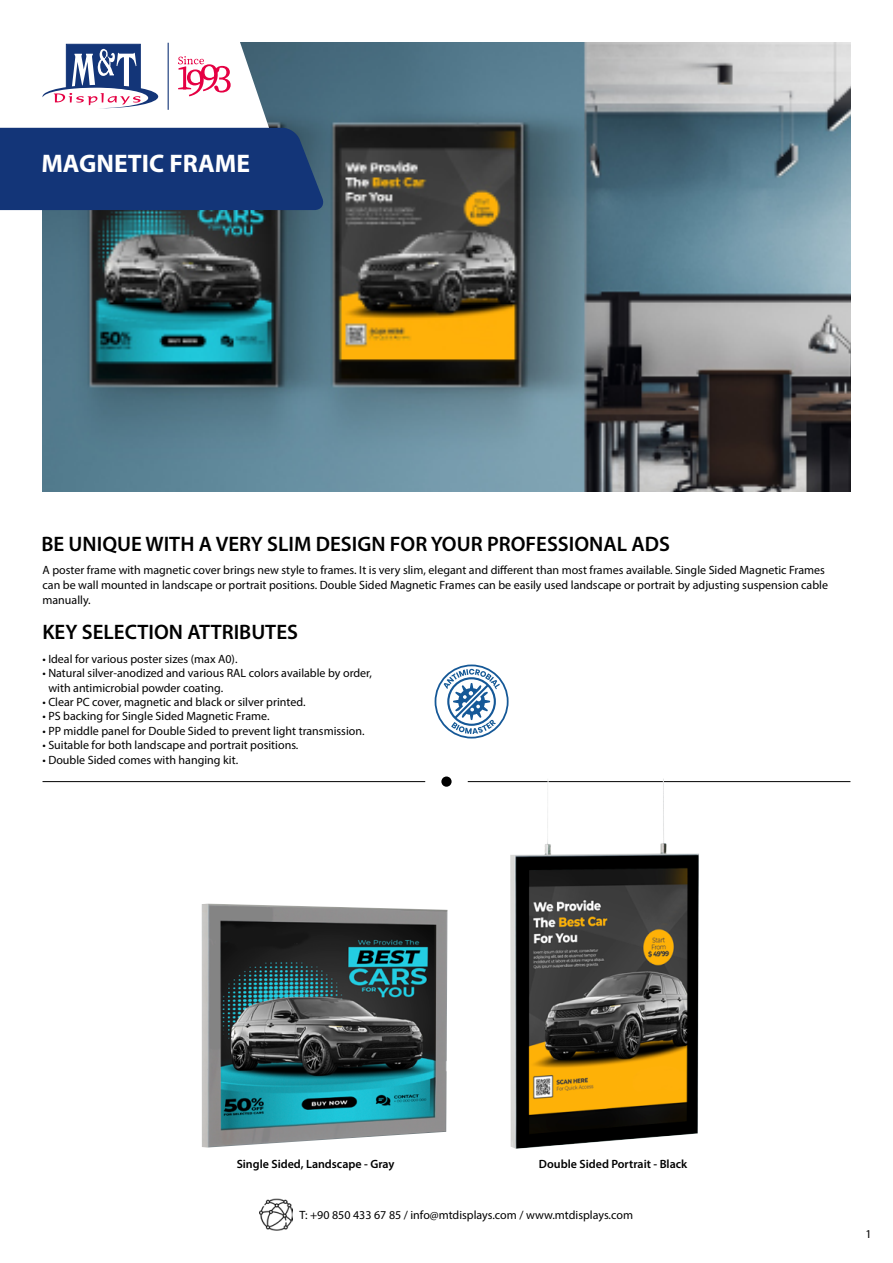
<style>
.page{position:relative;width:893px;height:1263px;background:#fff}
.page>*{position:absolute;margin:0;border:0;box-sizing:border-box;transform-origin:0 0}
.t1{font:700 25.5px "Myriad Pro";color:#fff}
.t2{font:600 21px "Myriad Pro";color:#000}
.t3{font:12px/15px "Myriad Pro";color:#000}
.t4{font:600 12px "Myriad Pro";color:#000}
</style>
<div class="page">
<img style="left:260px;top:1198px;width:33px;height:33px">
<hr style="left:43px;top:781px;width:382px;height:1px;background:#000">
<hr style="left:468px;top:781px;width:382px;height:1px;background:#000">
<div style="left:441px;top:776px;width:11px;height:11px;background:#000;border-radius:50%"></div>
<svg style="left:435px;top:664px;width:74px;height:74px"></svg>
<img style="left:202px;top:904px;width:245px;height:243px">
<img style="left:510px;top:779px;width:189px;height:370px">
<img style="left:43px;top:43px;width:807px;height:448px">
<svg style="left:0;top:42px;width:325px;height:168px"></svg>
<h1 class="t1" style="left:41px;top:146px;width:210px">MAGNETIC FRAME</h1>
<h2 class="t2" style="left:41px;top:530px;width:630px">BE UNIQUE WITH A VERY SLIM DESIGN FOR YOUR PROFESSIONAL ADS</h2>
<p class="t3" style="left:43px;top:562px;width:787px">A poster frame with magnetic cover brings new style to frames. It is very slim, elegant and different than most frames available. Single Sided Magnetic Frames can be wall mounted in landscape or portrait positions. Double Sided Magnetic Frames can be easily used landscape or portrait by adjusting suspension cable manually.</p>
<h2 class="t2" style="left:42px;top:619px;width:257px">KEY SELECTION ATTRIBUTES</h2>
<p class="t3" style="left:42px;top:651px;width:197px">• Ideal for various poster sizes (max A0).</p>
<p class="t3" style="left:48px;top:666px;width:325px;line-height:14.4px;text-indent:-6px">• Natural silver-anodized and various RAL colors available by order, with antimicrobial powder coating.</p>
<p class="t3" style="left:42px;top:694px;width:265px">• Clear PC cover, magnetic and black or silver printed.</p>
<p class="t3" style="left:42px;top:709px;width:229px">• PS backing for Single Sided Magnetic Frame.</p>
<p class="t3" style="left:42px;top:723px;width:324px">• PP middle panel for Double Sided to prevent light transmission.</p>
<p class="t3" style="left:42px;top:737px;width:258px">• Suitable for both landscape and portrait positions.</p>
<p class="t3" style="left:42px;top:752px;width:197px">• Double Sided comes with hanging kit.</p>
<p class="t4" style="left:237px;top:1156px;width:159px">Single Sided, Landscape - Gray</p>
<p class="t4" style="left:539px;top:1156px;width:150px">Double Sided Portrait - Black</p>
<p class="t3" style="left:299px;top:1207px;width:335px">T: +90 850 433 67 85 / info@mtdisplays.com / www.mtdisplays.com</p>
<p class="t3" style="left:865px;top:1226px;width:8px">1</p>
</div>
